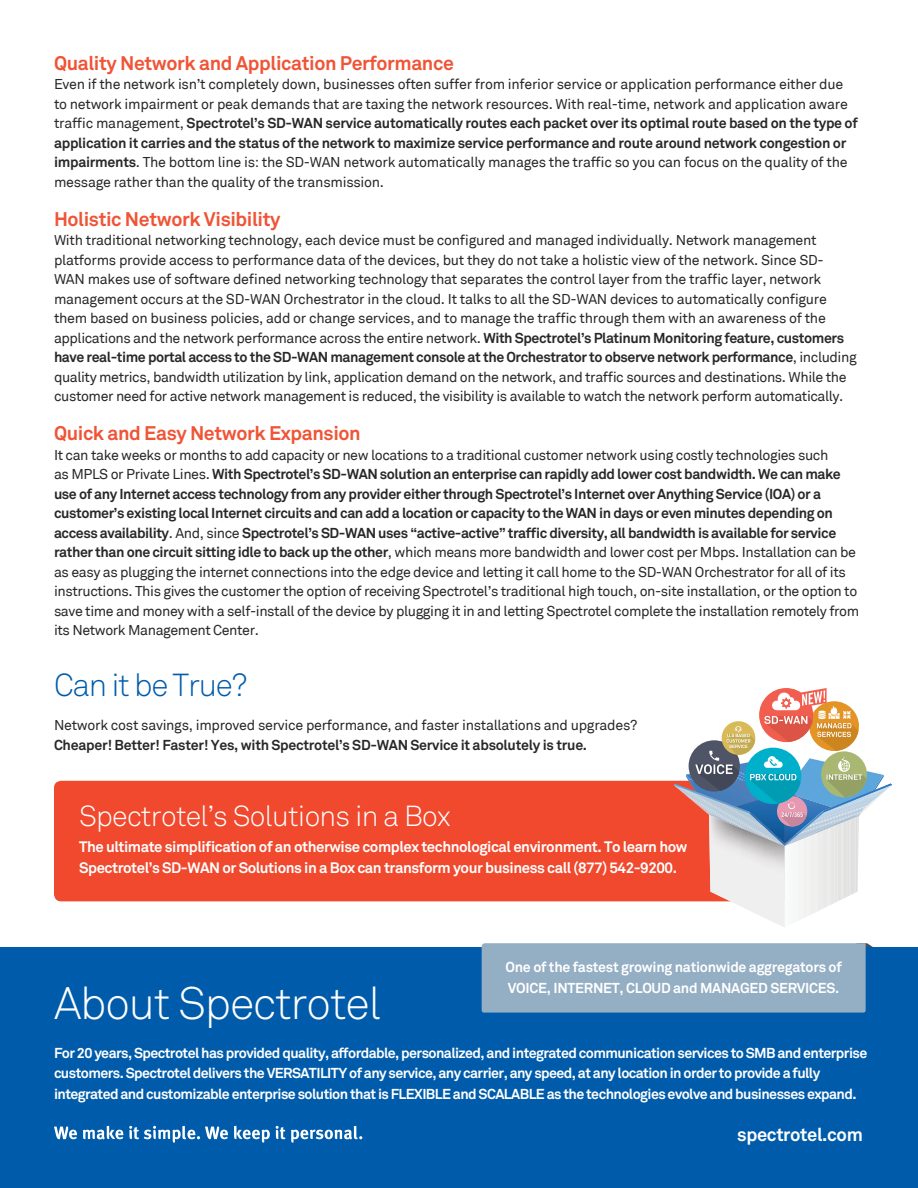
<style>
.page{position:relative;width:918px;height:1188px;background:#fff}
.page>*{position:absolute;margin:0;border:0;box-sizing:border-box;transform-origin:0 0}
.t1{font:300 45px "Akkurat";letter-spacing:-.025em;color:#fff}
.t2{font:300 31.5px "Akkurat";letter-spacing:-.04em;color:#005cab}
.t3{font:300 28.65px "Akkurat";letter-spacing:-.025em;color:#fff}
.t4{font:700 19.5px "Akkurat";letter-spacing:-.02em;color:#f05436}
.t5{font:700 18.3px "Akkurat";letter-spacing:-.02em;color:#fff}
.t6{font:700 15px/21px "Akkurat";letter-spacing:-.03em;color:#fff}
.t7{font:14.25px/19.5px "Akkurat";letter-spacing:-.02em;color:#292829}
.t8{font:700 14.25px/20.2px "Akkurat";letter-spacing:-.04em;color:#fff}
.t9{font:700 14.25px/21px "Akkurat";letter-spacing:-.02em;color:#fff}
.t10{font:700 14.25px "Akkurat";letter-spacing:-.02em;color:#292829}
.s1{font-weight:700}
</style>
<div class="page">
<div style="left:0;top:947px;width:918px;height:241px;background:#005cab"></div>
<div style="left:482px;top:943px;width:391px;height:70px;background:#94aec4"></div>
<div style="left:54px;top:781px;width:742px;height:120px;background:#f0492e;border-radius:7px"></div>
<svg style="left:674px;top:688px;width:218px;height:239px"></svg>
<svg style="left:54px;top:1127px;width:23px;height:12px"></svg>
<svg style="left:83px;top:1126px;width:40px;height:13px"></svg>
<svg style="left:129px;top:1126px;width:99px;height:17px"></svg>
<svg style="left:234px;top:1126px;width:36px;height:17px"></svg>
<svg style="left:276px;top:1126px;width:9px;height:13px"></svg>
<svg style="left:291px;top:1126px;width:71px;height:17px"></svg>
<h3 class="t4" style="left:54px;top:50px;width:401px">Quality Network and Application Performance</h3>
<p class="t7" style="left:54px;top:75px;width:805px">Even if the network isn’t completely down, businesses often suffer from inferior service or application performance either due to network impairment or peak demands that are taxing the network resources. With real-time, network and application aware traffic management, <span class="s1">Spectrotel’s SD-WAN service automatically routes each packet over its optimal route based on the type of application it carries and the status of the network to maximize service performance and route around network congestion or impairments</span>. The bottom line is: the SD-WAN network automatically manages the traffic so you can focus on the quality of the message rather than the quality of the transmission.</p>
<h3 class="t4" style="left:54px;top:206px;width:228px">Holistic Network Visibility</h3>
<p class="t7" style="left:54px;top:231px;width:804px">With traditional networking technology, each device must be configured and managed individually. Network management platforms provide access to performance data of the devices, but they do not take a holistic view of the network. Since SD-WAN makes use of software defined networking technology that separates the control layer from the traffic layer, network management occurs at the SD-WAN Orchestrator in the cloud. It talks to all the SD-WAN devices to automatically configure them based on business policies, add or change services, and to manage the traffic through them with an awareness of the applications and the network performance across the entire network. <span class="s1">With Spectrotel’s Platinum Monitoring feature, customers have real-time portal access to the SD-WAN management console at the Orchestrator to observe network performance</span>, including quality metrics, bandwidth utilization by link, application demand on the network, and traffic sources and destinations. While the customer need for active network management is reduced, the visibility is available to watch the network perform automatically.</p>
<h3 class="t4" style="left:54px;top:421px;width:308px">Quick and Easy Network Expansion</h3>
<p class="t7" style="left:54px;top:445px;width:807px">It can take weeks or months to add capacity or new locations to a traditional customer network using costly technologies such<br>as MPLS or Private Lines. <span class="s1">With Spectrotel’s SD-WAN solution an enterprise can rapidly add lower cost bandwidth. We can make use of any Internet access technology from any provider either through Spectrotel’s Internet over Anything Service (IOA) or a customer’s existing local Internet circuits and can add a location or capacity to the WAN in days or even minutes depending on access availability</span>. And, since <span class="s1">Spectrotel’s SD-WAN uses “active-active” traffic diversity, all bandwidth is available for service rather than one circuit sitting idle to back up the other</span>, which means more bandwidth and lower cost per Mbps. Installation can be as easy as plugging the internet connections into the edge device and letting it call home to the SD-WAN Orchestrator for all of its instructions. This gives the customer the option of receiving Spectrotel’s traditional high touch, on-site installation, or the option to save time and money with a self-install of the device by plugging it in and letting Spectrotel complete the installation remotely from its Network Management Center.</p>
<h2 class="t2" style="left:54px;top:666px;width:195px">Can it be True?</h2>
<p class="t7" style="left:54px;top:716px;width:585px">Network cost savings, improved service performance, and faster installations and upgrades?</p>
<p class="t10" style="left:54px;top:736px;width:535px">Cheaper! Better! Faster! Yes, with Spectrotel’s SD-WAN Service it absolutely is true.</p>
<h3 class="t3" style="left:79px;top:799px;width:373px">Spectrotel’s Solutions in a Box</h3>
<p class="t6" style="left:79px;top:836px;width:610px">The ultimate simplification of an otherwise complex technological environment. To learn how<br>Spectrotel’s SD-WAN or Solutions in a Box can transform your business call (877) 542-9200.</p>
<h1 class="t1" style="left:54px;top:977px;width:329px">About Spectrotel</h1>
<p class="t9" style="left:506px;top:957px;width:338px">One of the fastest growing nationwide aggregators of<br>VOICE, INTERNET, CLOUD and MANAGED SERVICES.</p>
<p class="t8" style="left:54px;top:1043px;width:815px">For 20 years, Spectrotel has provided quality, affordable, personalized, and integrated communication services to SMB and enterprise customers. Spectrotel delivers the VERSATILITY of any service, any carrier, any speed, at any location in order to provide a fully integrated and customizable enterprise solution that is FLEXIBLE and SCALABLE as the technologies evolve and businesses expand.</p>
<p class="t5" style="left:737px;top:1123px;width:127px">spectrotel.com</p>
</div>
